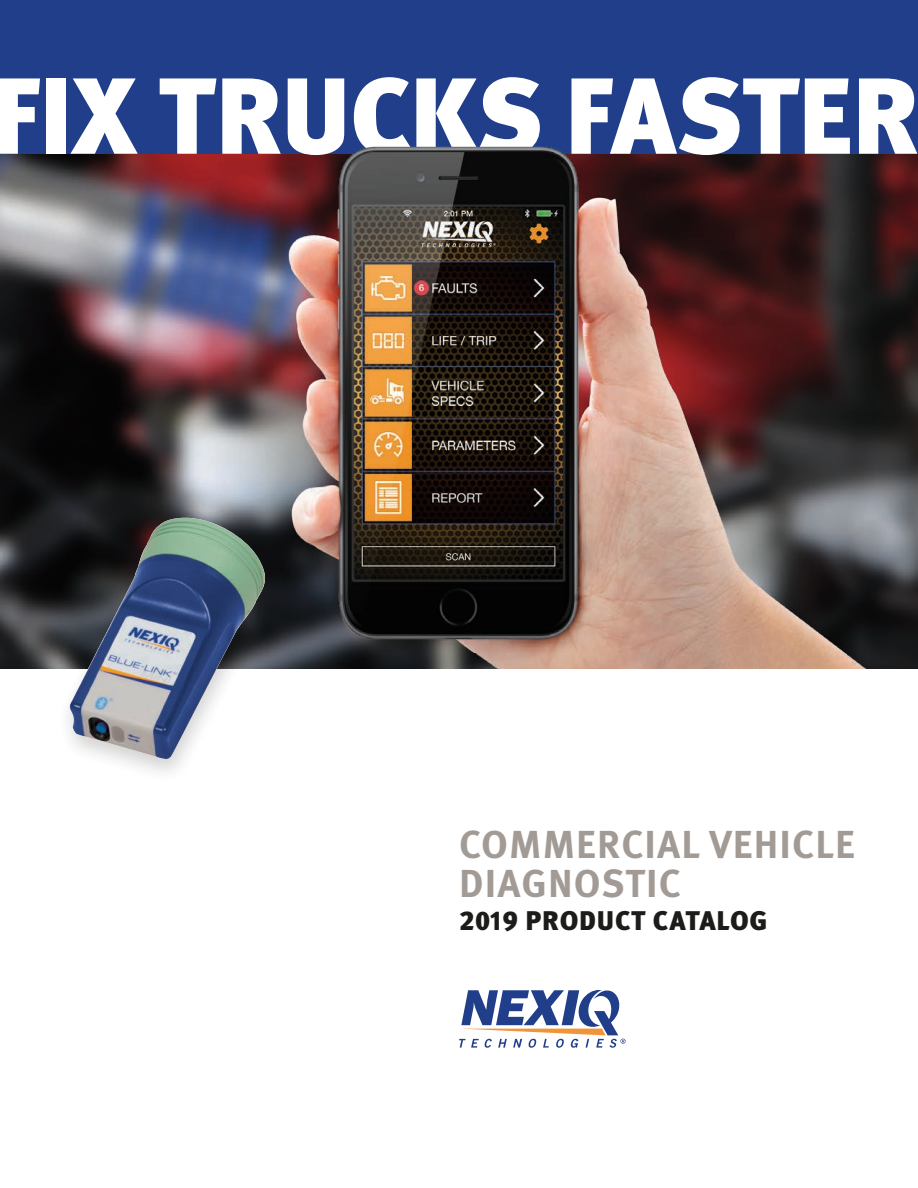
<style>
.page{position:relative;width:918px;height:1188px;background:#fff}
.page>*{position:absolute;margin:0;border:0;box-sizing:border-box;transform-origin:0 0}
.t1{font:900 108px "Meta Pro";letter-spacing:-.005em;color:#fff}
.t2{font:700 39px/39px "Meta Pro";letter-spacing:.03em;color:#a29a94}
.t3{font:900 27px "Meta Pro";letter-spacing:.03em;color:#1c1c1a}
</style>
<div class="page">
<img style="left:0;top:652px;width:820px;height:17px">
<div style="left:0;top:0;width:918px;height:154px;background:#203e8a"></div>
<svg style="left:459px;top:990px;width:167px;height:58px"></svg>
<img style="left:0;top:146px;width:820px;height:506px">
<img style="left:820px;top:154px;width:98px;height:515px">
<div style="left:56px;top:510px;width:227px;height:274px;background:#1c1c1a;opacity:.2"></div>
<img style="left:69px;top:518px;width:198px;height:242px">
<p class="t1" style="left:-8px;top:31px;width:928px">FIX TRUCKS FASTER</p>
<p class="t2" style="left:459px;top:822px;width:397px">COMMERCIAL VEHICLE<br>DIAGNOSTIC</p>
<p class="t3" style="left:459px;top:899px;width:310px">2019 PRODUCT CATALOG</p>
</div>
